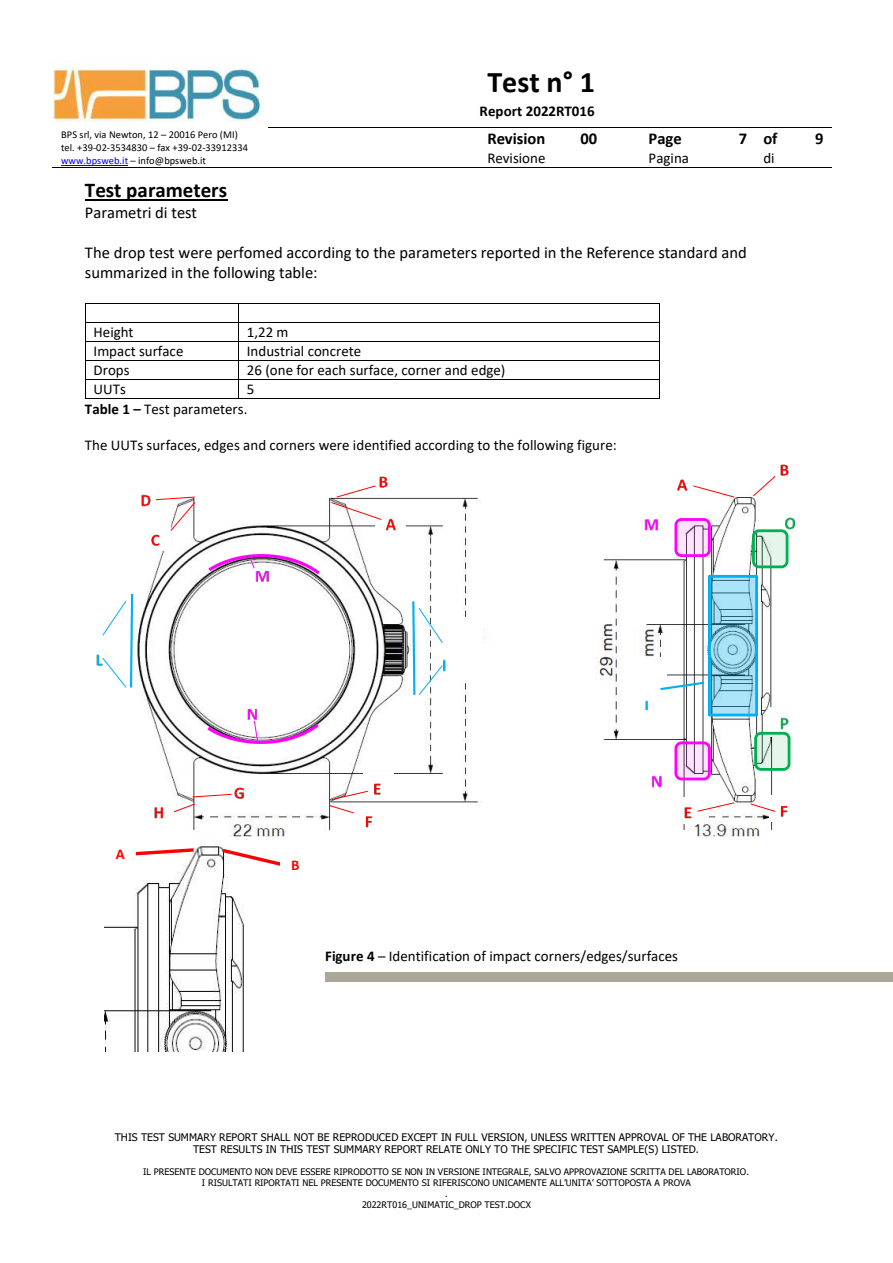
<style>
.page{position:relative;width:893px;height:1263px;background:#fff}
.page>*{position:absolute;margin:0;border:0;box-sizing:border-box;transform-origin:0 0}
.t1{font:700 30px "Calibri";color:#000}
.t2{font:700 21px "Calibri";color:#000}
.t3{font:16.5px/20.1px "Calibri";color:#000}
.t4{font:700 16.5px "Calibri";color:#000}
.t5{font:15px/19px "Calibri";color:#000}
.t6{font:700 15px "Calibri";color:#000}
.t7{font:700 15px "Calibri";color:#f00}
.t8{font:10.5px/12.6px "Tahoma";color:#000;text-align:center}
.t9{font:10.5px/12.9px "Calibri";letter-spacing:.005em;color:#000}
.t10{font:9px/10.8px "Tahoma";color:#000;text-align:center}
.s1{color:#00f}
.s2{font-weight:700}
</style>
<div class="page">
<hr style="left:61px;top:165px;width:67px;height:1px;background:#00f">
<hr style="left:53px;top:128px;width:402px;height:1px;background:#000">
<hr style="left:456px;top:128px;width:117px;height:1px;background:#000">
<hr style="left:573px;top:128px;width:38px;height:1px;background:#000">
<hr style="left:611px;top:128px;width:102px;height:1px;background:#000">
<hr style="left:714px;top:128px;width:41px;height:1px;background:#000">
<hr style="left:756px;top:128px;width:31px;height:1px;background:#000">
<hr style="left:788px;top:128px;width:43px;height:1px;background:#000">
<hr style="left:52px;top:167px;width:403px;height:1px;background:#000">
<hr style="left:455px;top:167px;width:118px;height:1px;background:#000">
<hr style="left:572px;top:167px;width:39px;height:1px;background:#000">
<hr style="left:610px;top:167px;width:103px;height:1px;background:#000">
<hr style="left:713px;top:167px;width:42px;height:1px;background:#000">
<hr style="left:755px;top:167px;width:32px;height:1px;background:#000">
<hr style="left:787px;top:167px;width:44px;height:1px;background:#000">
<img style="left:53px;top:63px;width:210px;height:59px">
<hr style="left:85px;top:199px;width:142px;height:2px;background:#000">
<hr style="left:86px;top:303px;width:152px;height:1px;background:#000">
<hr style="left:239px;top:303px;width:420px;height:1px;background:#000">
<hr style="left:86px;top:322px;width:152px;height:1px;background:#000">
<hr style="left:239px;top:322px;width:420px;height:1px;background:#000">
<hr style="left:86px;top:341px;width:152px;height:1px;background:#000">
<hr style="left:239px;top:341px;width:420px;height:1px;background:#000">
<hr style="left:86px;top:360px;width:152px;height:1px;background:#000">
<hr style="left:239px;top:360px;width:420px;height:1px;background:#000">
<hr style="left:86px;top:379px;width:152px;height:1px;background:#000">
<hr style="left:239px;top:379px;width:420px;height:1px;background:#000">
<svg style="left:85px;top:303px;width:1px;height:96px"></svg>
<hr style="left:86px;top:399px;width:152px;height:1px;background:#000">
<svg style="left:238px;top:303px;width:1px;height:96px"></svg>
<hr style="left:239px;top:399px;width:420px;height:1px;background:#000">
<svg style="left:659px;top:303px;width:1px;height:96px"></svg>
<div style="left:325px;top:972px;width:568px;height:9px;background:#aca899"></div>
<img style="left:137px;top:497px;width:654px;height:339px">
<img style="left:379px;top:476px;width:9px;height:12px">
<div style="left:375px;top:509px;width:31px;height:26px;background:#fff"></div>
<img style="left:386px;top:518px;width:10px;height:12px">
<svg style="left:330px;top:485px;width:53px;height:36px"></svg>
<div style="left:140px;top:524px;width:31px;height:27px;background:#fff"></div>
<img style="left:151px;top:534px;width:9px;height:11px">
<div style="left:130px;top:485px;width:31px;height:26px;background:#fff"></div>
<img style="left:141px;top:494px;width:10px;height:12px">
<svg style="left:155px;top:496px;width:41px;height:36px"></svg>
<div style="left:363px;top:773px;width:31px;height:27px;background:#fff"></div>
<img style="left:374px;top:783px;width:7px;height:11px">
<div style="left:354px;top:806px;width:31px;height:27px;background:#fff"></div>
<img style="left:365px;top:816px;width:8px;height:11px">
<svg style="left:328px;top:790px;width:41px;height:24px"></svg>
<div style="left:143px;top:797px;width:31px;height:26px;background:#fff"></div>
<img style="left:154px;top:807px;width:9px;height:11px">
<svg style="left:170px;top:793px;width:62px;height:21px"></svg>
<img style="left:224px;top:783px;width:10px;height:15px">
<img style="left:234px;top:783px;width:20px;height:15px">
<img style="left:780px;top:464px;width:9px;height:11px">
<svg style="left:753px;top:476px;width:23px;height:21px"></svg>
<img style="left:677px;top:479px;width:11px;height:12px">
<svg style="left:692px;top:485px;width:43px;height:13px"></svg>
<div style="left:673px;top:797px;width:31px;height:26px;background:#fff"></div>
<img style="left:684px;top:807px;width:8px;height:11px">
<svg style="left:697px;top:802px;width:38px;height:10px"></svg>
<div style="left:769px;top:795px;width:31px;height:27px;background:#fff"></div>
<img style="left:780px;top:806px;width:8px;height:11px">
<svg style="left:749px;top:803px;width:27px;height:10px"></svg>
<div style="left:709px;top:576px;width:48px;height:139px;background:#00b0f0;opacity:.33"></div>
<div style="left:708px;top:575px;width:50px;height:141px;border:3px solid #00b0f0"></div>
<div style="left:634px;top:658px;width:33px;height:57px;background:#fff"></div>
<img style="left:645px;top:700px;width:3px;height:10px">
<svg style="left:660px;top:680px;width:47px;height:12px"></svg>
<img style="left:96px;top:654px;width:5px;height:12px">
<svg style="left:101px;top:593px;width:33px;height:95px"></svg>
<div style="left:431px;top:617px;width:52px;height:66px;background:#fff"></div>
<img style="left:444px;top:659px;width:2px;height:13px">
<svg style="left:411px;top:599px;width:33px;height:98px"></svg>
<img style="left:245px;top:577px;width:14px;height:8px">
<img style="left:259px;top:577px;width:22px;height:8px">
<svg style="left:205px;top:551px;width:118px;height:26px"></svg>
<div style="left:634px;top:509px;width:33px;height:29px;background:#fff"></div>
<img style="left:644px;top:519px;width:4px;height:12px">
<img style="left:648px;top:519px;width:10px;height:12px">
<div style="left:676px;top:519px;width:33px;height:37px;background:#f0f;border-radius:6px;opacity:.11"></div>
<div style="left:674px;top:518px;width:37px;height:39px;border:3px solid #f0f;border-radius:6px"></div>
<img style="left:237px;top:704px;width:10px;height:16px">
<img style="left:247px;top:704px;width:26px;height:16px">
<svg style="left:204px;top:720px;width:118px;height:27px"></svg>
<div style="left:774px;top:508px;width:33px;height:29px;background:#fff"></div>
<img style="left:786px;top:517px;width:10px;height:13px">
<div style="left:753px;top:531px;width:34px;height:36px;background:#00b050;border-radius:6px;opacity:.11"></div>
<div style="left:752px;top:529px;width:36px;height:39px;border:3px solid #00b050;border-radius:6px"></div>
<div style="left:769px;top:708px;width:33px;height:29px;background:#fff"></div>
<img style="left:778px;top:717px;width:11px;height:15px">
<div style="left:756px;top:733px;width:33px;height:36px;background:#00b050;border-radius:6px;opacity:.11"></div>
<div style="left:754px;top:732px;width:36px;height:39px;border:3px solid #00b050;border-radius:6px"></div>
<div style="left:676px;top:743px;width:33px;height:36px;background:#f0f;border-radius:6px;opacity:.11"></div>
<div style="left:674px;top:741px;width:37px;height:39px;border:3px solid #f0f;border-radius:6px"></div>
<img style="left:641px;top:771px;width:11px;height:19px">
<img style="left:652px;top:771px;width:25px;height:19px">
<img style="left:104px;top:846px;width:140px;height:206px">
<div style="left:104px;top:839px;width:32px;height:39px;background:#fff"></div>
<svg style="left:135px;top:846px;width:62px;height:11px"></svg>
<svg style="left:219px;top:846px;width:61px;height:23px"></svg>
<h1 class="t1" style="left:487px;top:61px;width:109px">Test n° 1</h1>
<p class="t6" style="left:480px;top:101px;width:117px">Report 2022RT016</p>
<p class="t9" style="left:61px;top:128px;width:189px">BPS srl, via Newton, 12 – 20016 Pero (MI) tel. +39-02-3534830 – fax +39-02-33912334 <span class="s1">www.bpsweb.it</span> – info@bpsweb.it</p>
<p class="t4" style="left:487px;top:127px;width:59px">Revision</p>
<p class="t5" style="left:487px;top:148px;width:60px">Revisione</p>
<p class="t4" style="left:580px;top:127px;width:18px">00</p>
<p class="t4" style="left:649px;top:127px;width:35px">Page</p>
<p class="t5" style="left:649px;top:148px;width:42px">Pagina</p>
<p class="t4" style="left:739px;top:127px;width:40px">7 of</p>
<p class="t5" style="left:763px;top:148px;width:13px">di</p>
<h2 class="t2" style="left:85px;top:175px;width:144px">Test parameters</h2>
<p class="t3" style="left:85px;top:202px;width:114px">Parametri di test</p>
<p class="t3" style="left:85px;top:242px;width:663px">The drop test were perfomed according to the parameters reported in the Reference standard and summarized in the following table:</p>
<p class="t5" style="left:94px;top:322px;width:42px">Height</p>
<p class="t5" style="left:247px;top:322px;width:43px">1,22 m</p>
<p class="t5" style="left:94px;top:341px;width:92px">Impact surface</p>
<p class="t5" style="left:247px;top:341px;width:116px">Industrial concrete</p>
<p class="t5" style="left:94px;top:360px;width:38px">Drops</p>
<p class="t5" style="left:247px;top:360px;width:260px">26 (one for each surface, corner and edge)</p>
<p class="t5" style="left:94px;top:380px;width:34px">UUTs</p>
<p class="t5" style="left:85px;top:380px;width:171px;text-indent:162px">5<br><span class="s2">Table 1 –</span> Test parameters.</p>
<p class="t5" style="left:85px;top:435px;width:533px">The UUTs surfaces, edges and corners were identified according to the following figure:</p>
<p class="t4" style="left:815px;top:127px;width:10px">9</p>
<p class="t7" style="left:116px;top:843px;width:11px">A</p>
<p class="t7" style="left:291px;top:855px;width:10px">B</p>
<p class="t5" style="left:325px;top:946px;width:354px"><span class="s2">Figure 4</span> – Identification of impact corners/edges/surfaces</p>
<p class="t8" style="left:115px;top:1131px;width:664px">THIS TEST SUMMARY REPORT SHALL NOT BE REPRODUCED EXCEPT IN FULL VERSION, UNLESS WRITTEN APPROVAL OF THE LABORATORY.<br>TEST RESULTS IN THIS TEST SUMMARY REPORT RELATE ONLY TO THE SPECIFIC TEST SAMPLE(S) LISTED.</p>
<p class="t10" style="left:143px;top:1167px;width:607px">IL PRESENTE DOCUMENTO NON DEVE ESSERE RIPRODOTTO SE NON IN VERSIONE INTEGRALE, SALVO APPROVAZIONE SCRITTA DEL LABORATORIO.<br>I RISULTATI RIPORTATI NEL PRESENTE DOCUMENTO SI RIFERISCONO UNICAMENTE ALL’UNITA’ SOTTOPOSTA A PROVA<br>.<br>2022RT016_UNIMATIC_DROP TEST.DOCX</p>
</div>
